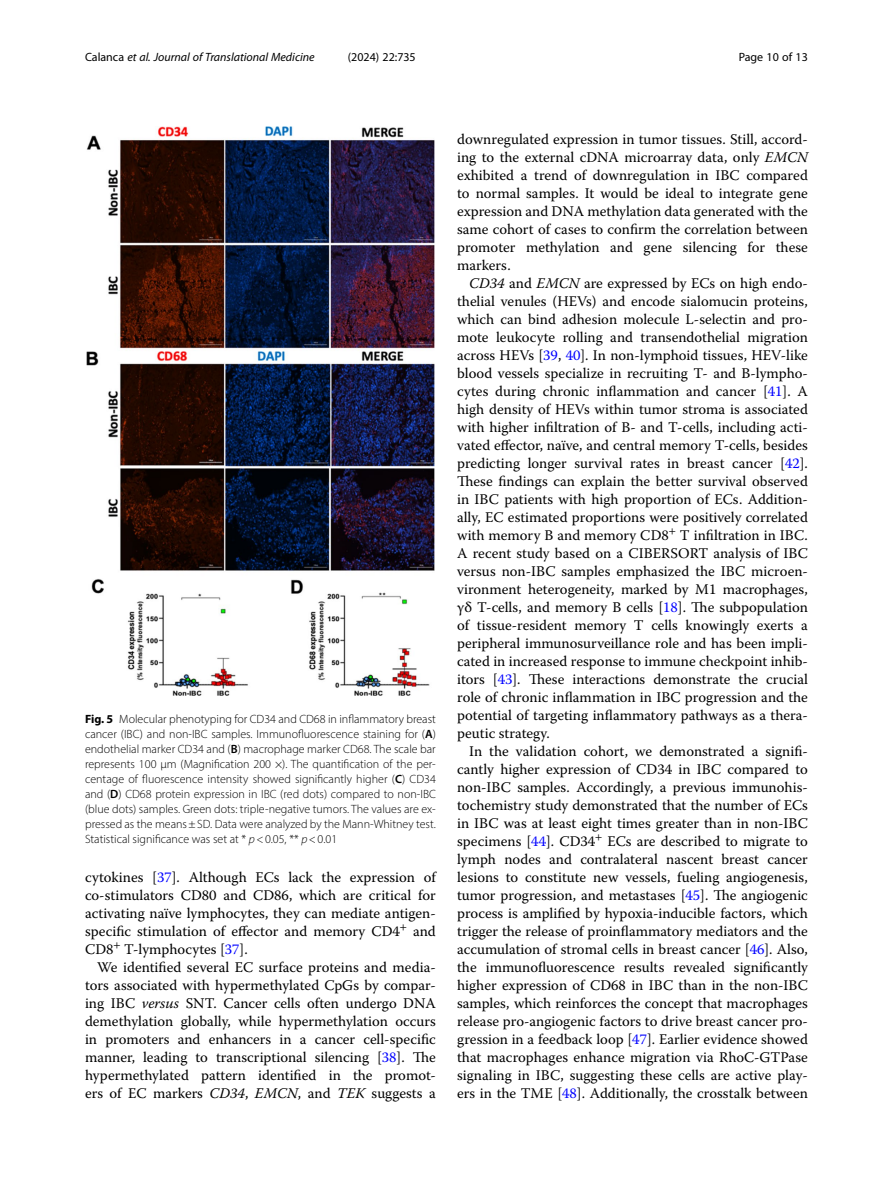
<style>
.page{position:relative;width:893px;height:1191px;background:#fff}
.page>*{position:absolute;margin:0;border:0;box-sizing:border-box;transform-origin:0 0}
.Body_Text_Indent{font:14.7px/18px "Warnock Pro";color:#000;text-align:justify}
.Figure_Caption{font:300 12px/15px "Myriad Pro";color:#000;text-align:justify}
.t1{font:italic 12px "Myriad Pro";color:#000}
.t2{font:12px "Myriad Pro";color:#000}
.s1{font-style:normal}
.s2{font-weight:700}
.s3{font-weight:600}
.s4{font-style:italic}
.s5{color:#00f}
</style>
<div class="page">
<img style="left:86px;top:126px;width:349px;height:570px">
<p class="t1" style="left:85px;top:50px;width:231px"><span class="s1">Calanca</span> et al. Journal of Translational Medicine</p>
<p class="t2" style="left:348px;top:50px;width:70px">(2024) 22:735</p>
<p class="t2" style="left:739px;top:50px;width:71px">Page 10 of 13</p>
<p class="Figure_Caption" style="left:85px;top:711px;width:352px"><span class="s2">Fig. 5</span> Molecular phenotyping for CD34 and CD68 in inflammatory breast cancer (IBC) and non-IBC samples. Immunofluorescence staining for (<span class="s3">A</span>) endothelial marker CD34 and (<span class="s3">B</span>) macrophage marker CD68. The scale bar represents 100 μm (Magnification 200 ×). The quantification of the per&shy;centage of fluorescence intensity showed significantly higher (<span class="s3">C</span>) CD34 and (<span class="s3">D</span>) CD68 protein expression in IBC (red dots) compared to non-IBC (blue dots) samples. Green dots: triple-negative tumors. The values are ex&shy;pressed as the means±SD. Data were analyzed by the Mann-Whitney test.<br>Statistical significance was set at * <span class="s4">p</span>&lt;0.05, ** <span class="s4">p</span>&lt;0.01</p>
<p class="Body_Text_Indent" style="left:85px;top:868px;width:352px">cytokines [<span class="s5">37</span>]. Although ECs lack the expression of co-stimulators CD80 and CD86, which are critical for activating naïve lymphocytes, they can mediate antigen&shy;specific stimulation of effector and memory CD4<sup>+</sup> and CD8<sup>+</sup> T-lymphocytes [<span class="s5">37</span>].</p>
<p class="Body_Text_Indent" style="left:85px;top:958px;width:352px;text-indent:12px">We identified several EC surface proteins and media&shy;tors associated with hypermethylated CpGs by compar&shy;ing IBC <span class="s4">versus</span> SNT. Cancer cells often undergo DNA demethylation globally, while hypermethylation occurs in promoters and enhancers in a cancer cell-specific manner, leading to transcriptional silencing [<span class="s5">38</span>]. The hypermethylated pattern identified in the promot&shy;ers of EC markers <span class="s4">CD34</span>, <span class="s4">EMCN</span>, and <span class="s4">TEK</span> suggests a</p>
<p class="Body_Text_Indent" style="left:457px;top:130px;width:352px">downregulated expression in tumor tissues. Still, accord&shy;ing to the external cDNA microarray data, only <span class="s4">EMCN </span>exhibited a trend of downregulation in IBC compared to normal samples. It would be ideal to integrate gene expression and DNA methylation data generated with the same cohort of cases to confirm the correlation between promoter methylation and gene silencing for these markers.</p>
<p class="Body_Text_Indent" style="left:457px;top:274px;width:352px;text-indent:12px"><span class="s4">CD34</span> and <span class="s4">EMCN</span> are expressed by ECs on high endo&shy;thelial venules (HEVs) and encode sialomucin proteins, which can bind adhesion molecule L-selectin and pro&shy;mote leukocyte rolling and transendothelial migration across HEVs [<span class="s5">39</span>, <span class="s5">40</span>]. In non-lymphoid tissues, HEV-like blood vessels specialize in recruiting T- and B-lympho&shy;cytes during chronic inflammation and cancer [<span class="s5">41</span>]. A high density of HEVs within tumor stroma is associated with higher infiltration of B- and T-cells, including acti&shy;vated effector, naïve, and central memory T-cells, besides predicting longer survival rates in breast cancer [<span class="s5">42</span>].<br>These findings can explain the better survival observed in IBC patients with high proportion of ECs. Addition&shy;ally, EC estimated proportions were positively correlated with memory B and memory CD8<sup>+</sup> T infiltration in IBC.<br>A recent study based on a CIBERSORT analysis of IBC versus non-IBC samples emphasized the IBC microen&shy;vironment heterogeneity, marked by M1 macrophages, γδ T-cells, and memory B cells [<span class="s5">18</span>]. The subpopulation of tissue-resident memory T cells knowingly exerts a peripheral immunosurveillance role and has been impli&shy;cated in increased response to immune checkpoint inhib&shy;itors [<span class="s5">43</span>]. These interactions demonstrate the crucial role of chronic inflammation in IBC progression and the potential of targeting inflammatory pathways as a thera&shy;peutic strategy.</p>
<p class="Body_Text_Indent" style="left:457px;top:742px;width:352px;text-indent:12px">In the validation cohort, we demonstrated a signifi&shy;cantly higher expression of CD34 in IBC compared to non-IBC samples. Accordingly, a previous immunohis&shy;tochemistry study demonstrated that the number of ECs in IBC was at least eight times greater than in non-IBC specimens [<span class="s5">44</span>]. CD34<sup>+</sup> ECs are described to migrate to lymph nodes and contralateral nascent breast cancer lesions to constitute new vessels, fueling angiogenesis, tumor progression, and metastases [<span class="s5">45</span>]. The angiogenic process is amplified by hypoxia-inducible factors, which trigger the release of proinflammatory mediators and the accumulation of stromal cells in breast cancer [<span class="s5">46</span>]. Also, the immunofluorescence results revealed significantly higher expression of CD68 in IBC than in the non-IBC samples, which reinforces the concept that macrophages release pro-angiogenic factors to drive breast cancer pro&shy;gression in a feedback loop [<span class="s5">47</span>]. Earlier evidence showed that macrophages enhance migration via RhoC-GTPase signaling in IBC, suggesting these cells are active play&shy;ers in the TME [<span class="s5">48</span>]. Additionally, the crosstalk between</p>
</div>
